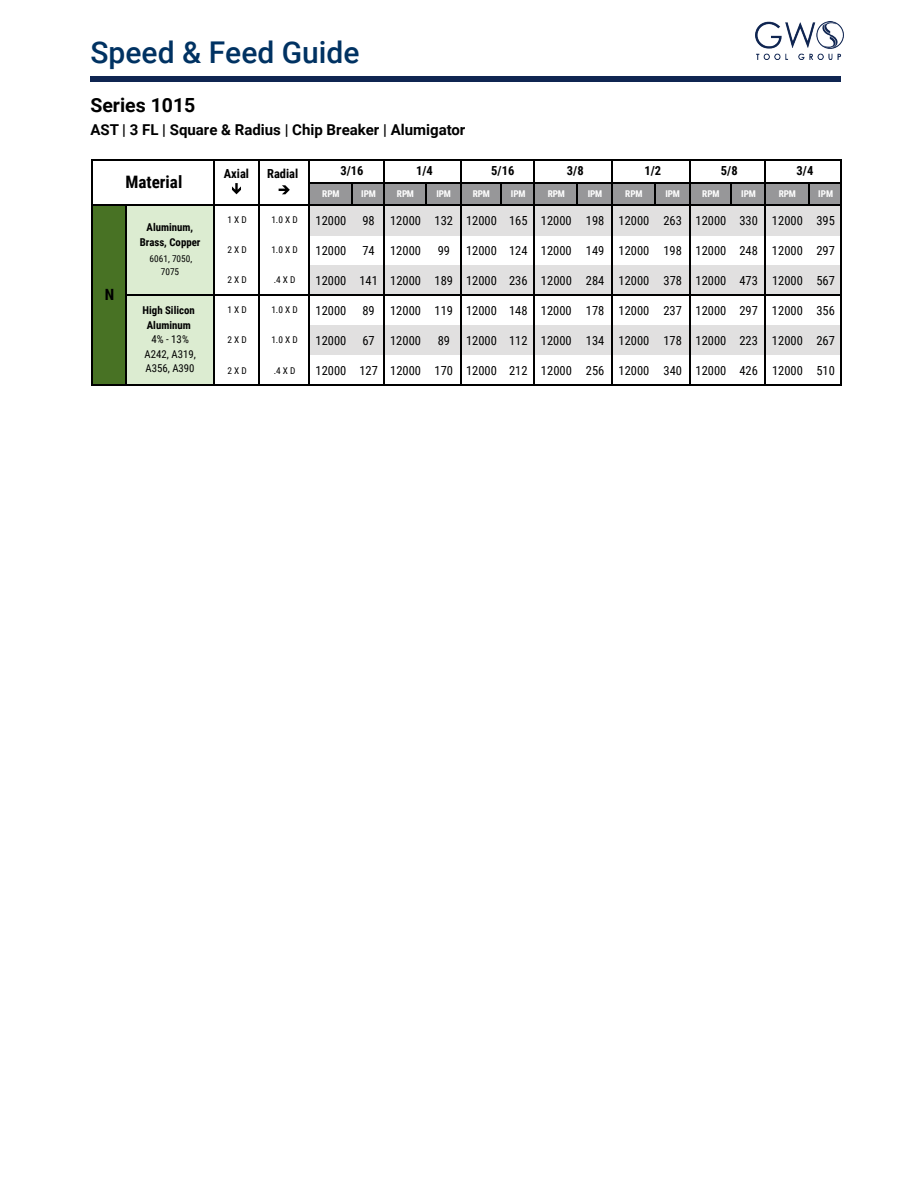
<style>
.page{position:relative;width:918px;height:1188px;background:#fff}
.page>*{position:absolute;margin:0;border:0;box-sizing:border-box;transform-origin:0 0}
.t1{font:500 30px "Roboto";color:#003262}
.t2{font:700 19.5px "Roboto";color:#000}
.t3{font:700 17.1px "Roboto Condensed";color:#000}
.t4{font:700 15.45px "Roboto Condensed";color:#000}
.t5{font:700 15px "Roboto";color:#000}
.t6{font:12.45px "Roboto Condensed";color:#000}
.t7{font:700 12.45px "Roboto Condensed";color:#000}
.t8{font:700 10.8px/14.5px "Roboto Condensed";color:#000;text-align:center}
.t9{font:10.8px/14.5px "Roboto Condensed";color:#000;text-align:center}
.t10{font:9.3px/13.6px "Roboto Condensed";color:#000;text-align:center}
.t11{font:700 9.3px "Roboto Condensed";color:#fff}
</style>
<div class="page">
<div style="left:309px;top:183px;width:532px;height:22px;background:#979799"></div>
<div style="left:93px;top:205px;width:33px;height:30px;background:#487224"></div>
<div style="left:126px;top:205px;width:88px;height:30px;background:#dcecd1"></div>
<div style="left:309px;top:205px;width:532px;height:30px;background:#e1e0e0"></div>
<div style="left:93px;top:235px;width:33px;height:60px;background:#487224"></div>
<div style="left:126px;top:235px;width:88px;height:60px;background:#dcecd1"></div>
<div style="left:309px;top:265px;width:532px;height:30px;background:#e1e0e0"></div>
<div style="left:93px;top:295px;width:33px;height:30px;background:#487224"></div>
<div style="left:126px;top:295px;width:88px;height:30px;background:#dcecd1"></div>
<div style="left:93px;top:325px;width:33px;height:30px;background:#487224"></div>
<div style="left:126px;top:325px;width:88px;height:30px;background:#dcecd1"></div>
<div style="left:309px;top:325px;width:532px;height:30px;background:#e1e0e0"></div>
<div style="left:93px;top:355px;width:33px;height:30px;background:#487224"></div>
<div style="left:126px;top:355px;width:88px;height:30px;background:#dcecd1"></div>
<svg style="left:279px;top:185px;width:11px;height:9px"></svg>
<svg style="left:232px;top:183px;width:9px;height:11px"></svg>
<hr style="left:92px;top:159px;width:1px;height:227px;background:#000">
<hr style="left:213px;top:161px;width:2px;height:225px;background:#000">
<hr style="left:258px;top:161px;width:2px;height:225px;background:#000">
<hr style="left:308px;top:161px;width:2px;height:225px;background:#000">
<hr style="left:383px;top:161px;width:2px;height:225px;background:#000">
<hr style="left:460px;top:161px;width:1px;height:225px;background:#000">
<hr style="left:534px;top:161px;width:1px;height:225px;background:#000">
<hr style="left:611px;top:161px;width:2px;height:225px;background:#000">
<hr style="left:689px;top:161px;width:1px;height:225px;background:#000">
<hr style="left:764px;top:161px;width:2px;height:225px;background:#000">
<hr style="left:840px;top:161px;width:2px;height:225px;background:#000">
<svg style="left:351px;top:183px;width:1px;height:21px"></svg>
<svg style="left:425px;top:183px;width:1px;height:21px"></svg>
<svg style="left:500px;top:183px;width:1px;height:21px"></svg>
<hr style="left:576px;top:183px;width:2px;height:23px;background:#000">
<svg style="left:654px;top:183px;width:1px;height:21px"></svg>
<hr style="left:730px;top:183px;width:2px;height:23px;background:#000">
<svg style="left:808px;top:183px;width:1px;height:21px"></svg>
<hr style="left:125px;top:206px;width:2px;height:180px;background:#000">
<hr style="left:93px;top:159px;width:749px;height:2px;background:#000">
<hr style="left:310px;top:182px;width:532px;height:1px;background:#000">
<hr style="left:93px;top:204px;width:749px;height:2px;background:#000">
<hr style="left:127px;top:294px;width:715px;height:2px;background:#000">
<hr style="left:93px;top:385px;width:749px;height:1px;background:#000">
<div style="left:90px;top:76px;width:751px;height:5px;background:#0f2551"></div>
<img style="left:756px;top:22px;width:88px;height:37px">
<h1 class="t1" style="left:91px;top:31px;width:271px">Speed &amp; Feed Guide</h1>
<h2 class="t2" style="left:90px;top:92px;width:107px">Series 1015</h2>
<p class="t5" style="left:90px;top:119px;width:377px">AST | 3 FL | Square &amp; Radius | Chip Breaker | Alumigator</p>
<h3 class="t3" style="left:125px;top:170px;width:58px">Material</h3>
<p class="t7" style="left:224px;top:165px;width:27px">Axial</p>
<p class="t7" style="left:267px;top:165px;width:33px">Radial</p>
<p class="t7" style="left:340px;top:162px;width:25px">3/16</p>
<p class="t7" style="left:416px;top:162px;width:18px">1/4</p>
<p class="t7" style="left:491px;top:162px;width:25px">5/16</p>
<p class="t7" style="left:567px;top:162px;width:18px">3/8</p>
<p class="t7" style="left:644px;top:162px;width:18px">1/2</p>
<p class="t7" style="left:721px;top:162px;width:18px">5/8</p>
<p class="t7" style="left:797px;top:162px;width:18px">3/4</p>
<p class="t4" style="left:105px;top:284px;width:11px">N</p>
<p class="t8" style="left:140px;top:220px;width:62px">Aluminum,<br>Brass, Copper</p>
<p class="t10" style="left:150px;top:251px;width:44px">6061, 7050,<br>7075</p>
<p class="t8" style="left:143px;top:303px;width:54px">High Silicon<br>Aluminum</p>
<p class="t9" style="left:145px;top:332px;width:53px">4% - 13%<br>A242, A319,<br>A356, A390</p>
<p class="t11" style="left:322px;top:187px;width:19px">RPM</p>
<p class="t11" style="left:361px;top:187px;width:16px">IPM</p>
<p class="t11" style="left:397px;top:187px;width:19px">RPM</p>
<p class="t11" style="left:436px;top:187px;width:16px">IPM</p>
<p class="t11" style="left:473px;top:187px;width:19px">RPM</p>
<p class="t11" style="left:511px;top:187px;width:16px">IPM</p>
<p class="t11" style="left:548px;top:187px;width:19px">RPM</p>
<p class="t11" style="left:588px;top:187px;width:16px">IPM</p>
<p class="t11" style="left:625px;top:187px;width:19px">RPM</p>
<p class="t11" style="left:665px;top:187px;width:16px">IPM</p>
<p class="t11" style="left:702px;top:187px;width:19px">RPM</p>
<p class="t11" style="left:741px;top:187px;width:16px">IPM</p>
<p class="t11" style="left:779px;top:187px;width:19px">RPM</p>
<p class="t11" style="left:818px;top:187px;width:16px">IPM</p>
<p class="t10" style="left:227px;top:213px;width:21px">1 X D</p>
<p class="t10" style="left:271px;top:213px;width:28px">1.0 X D</p>
<p class="t6" style="left:316px;top:211px;width:32px">12000</p>
<p class="t6" style="left:362px;top:211px;width:474px">98 12000 132 12000 165 12000 198 12000 263 12000 330 12000 395</p>
<p class="t10" style="left:227px;top:243px;width:21px">2 X D</p>
<p class="t10" style="left:271px;top:243px;width:28px">1.0 X D</p>
<p class="t6" style="left:316px;top:241px;width:32px">12000</p>
<p class="t6" style="left:362px;top:241px;width:60px">74 12000</p>
<p class="t6" style="left:438px;top:241px;width:14px">99</p>
<p class="t6" style="left:466px;top:241px;width:370px">12000 124 12000 149 12000 198 12000 248 12000 297</p>
<p class="t10" style="left:227px;top:273px;width:21px">2 X D</p>
<p class="t10" style="left:274px;top:273px;width:23px">.4 X D</p>
<p class="t6" style="left:316px;top:271px;width:521px">12000 141 12000 189 12000 236 12000 284 12000 378 12000 473 12000 567</p>
<p class="t10" style="left:227px;top:303px;width:21px">1 X D</p>
<p class="t10" style="left:271px;top:303px;width:28px">1.0 X D</p>
<p class="t6" style="left:316px;top:301px;width:32px">12000</p>
<p class="t6" style="left:362px;top:301px;width:474px">89 12000 119 12000 148 12000 178 12000 237 12000 297 12000 356</p>
<p class="t10" style="left:227px;top:333px;width:21px">2 X D</p>
<p class="t10" style="left:271px;top:333px;width:28px">1.0 X D</p>
<p class="t6" style="left:316px;top:331px;width:32px">12000</p>
<p class="t6" style="left:362px;top:331px;width:60px">67 12000</p>
<p class="t6" style="left:438px;top:331px;width:14px">89</p>
<p class="t6" style="left:466px;top:331px;width:370px">12000 112 12000 134 12000 178 12000 223 12000 267</p>
<p class="t10" style="left:227px;top:363px;width:21px">2 X D</p>
<p class="t10" style="left:274px;top:363px;width:23px">.4 X D</p>
<p class="t6" style="left:316px;top:361px;width:521px">12000 127 12000 170 12000 212 12000 256 12000 340 12000 426 12000 510</p>
</div>
